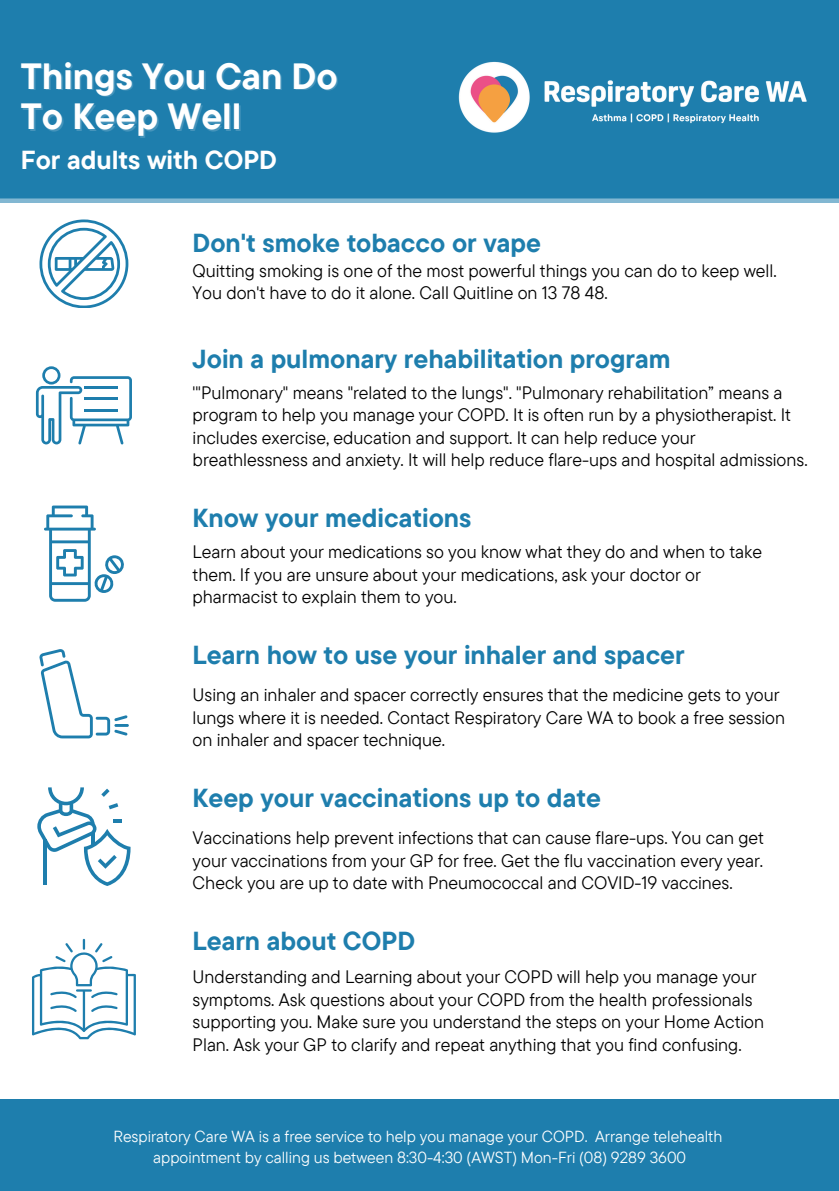
<style>
.page{position:relative;width:839px;height:1191px;background:#fff}
.page>*{position:absolute;margin:0;border:0;box-sizing:border-box;transform-origin:0 0}
.t1{font:700 36.4px "TT Commons Pro";color:#fff}
.t2{font:700 26px "TT Commons Pro";color:#1e7ead}
.t3{font:700 26px "TT Commons Pro";color:#fff}
.t4{font:18px/22.4px "TT Commons Pro";color:#000}
.t5{font:16px "TT Commons Pro";color:#fff}
</style>
<div class="page">
<div style="left:0;top:1100px;width:838px;height:91px;background:#1e7ead"></div>
<div style="left:0;top:0;width:838px;height:203px;background:#1e7ead"></div>
<img style="left:452px;top:56px;width:359px;height:82px">
<svg style="left:39px;top:219px;width:89px;height:89px"></svg>
<svg style="left:36px;top:366px;width:96px;height:78px"></svg>
<hr style="left:84px;top:386px;width:34px;height:3px;background:#1e7ead">
<hr style="left:84px;top:397px;width:34px;height:3px;background:#1e7ead">
<hr style="left:84px;top:409px;width:34px;height:2px;background:#1e7ead">
<svg style="left:44px;top:506px;width:79px;height:96px"></svg>
<hr style="left:114px;top:724px;width:15px;height:3px;background:#1e7ead">
<svg style="left:39px;top:649px;width:89px;height:89px"></svg>
<svg style="left:37px;top:787px;width:93px;height:99px"></svg>
<svg style="left:32px;top:939px;width:103px;height:100px"></svg>
<h2 class="t1" style="left:21px;top:52px;width:318px">Things You Can Do</h2>
<p class="t1" style="left:21px;top:93px;width:222px">To Keep Well</p>
<p class="t3" style="left:21px;top:143px;width:258px">For adults with COPD</p>
<h2 class="t2" style="left:193px;top:226px;width:350px">Don't smoke tobacco or vape</h2>
<h3 class="t4" style="left:193px;top:259px;width:585px">Quitting smoking is one of the most powerful things you can do to keep well.<br>You don't have to do it alone. Call Quitline on 13 78 48.</h3>
<p class="t2" style="left:193px;top:342px;width:479px">Join a pulmonary rehabilitation program</p>
<h2 class="t4" style="left:193px;top:381px;width:616px">'"Pulmonary" means "related to the lungs". "Pulmonary rehabilitation” means a program to help you manage your COPD. It is often run by a physiotherapist. It includes exercise, education and support. It can help reduce your breathlessness and anxiety. It will help reduce flare-ups and hospital admissions.</h2>
<h3 class="t2" style="left:193px;top:501px;width:280px">Know your medications</h3>
<p class="t4" style="left:193px;top:540px;width:571px">Learn about your medications so you know what they do and when to take them. If you are unsure about your medications, ask your doctor or pharmacist to explain them to you.</p>
<h2 class="t2" style="left:193px;top:638px;width:493px">Learn how to use your inhaler and spacer</h2>
<h3 class="t4" style="left:193px;top:683px;width:594px">Using an inhaler and spacer correctly ensures that the medicine gets to your lungs where it is needed. Contact Respiratory Care WA to book a free session on inhaler and spacer technique.</h3>
<p class="t2" style="left:193px;top:781px;width:410px">Keep your vaccinations up to date</p>
<h2 class="t4" style="left:193px;top:826px;width:572px;text-align:justify">Vaccinations help prevent infections that can cause flare-ups. You can get your vaccinations from your GP for free. Get the flu vaccination every year.<br>Check you are up to date with Pneumococcal and COVID-19 vaccines.</h2>
<h3 class="t2" style="left:193px;top:924px;width:224px">Learn about COPD</h3>
<p class="t4" style="left:193px;top:965px;width:573px">Understanding and Learning about your COPD will help you manage your symptoms. Ask questions about your COPD from the health professionals supporting you. Make sure you understand the steps on your Home Action Plan. Ask your GP to clarify and repeat anything that you find confusing.</p>
<h2 class="t5" style="left:113px;top:1126px;width:610px">Respiratory Care WA is a free service to help you manage your COPD. Arrange telehealth</h2>
<h3 class="t5" style="left:153px;top:1147px;width:534px">appointment by calling us between 8:30-4:30 (AWST) Mon-Fri (08) 9289 3600</h3>
</div>
